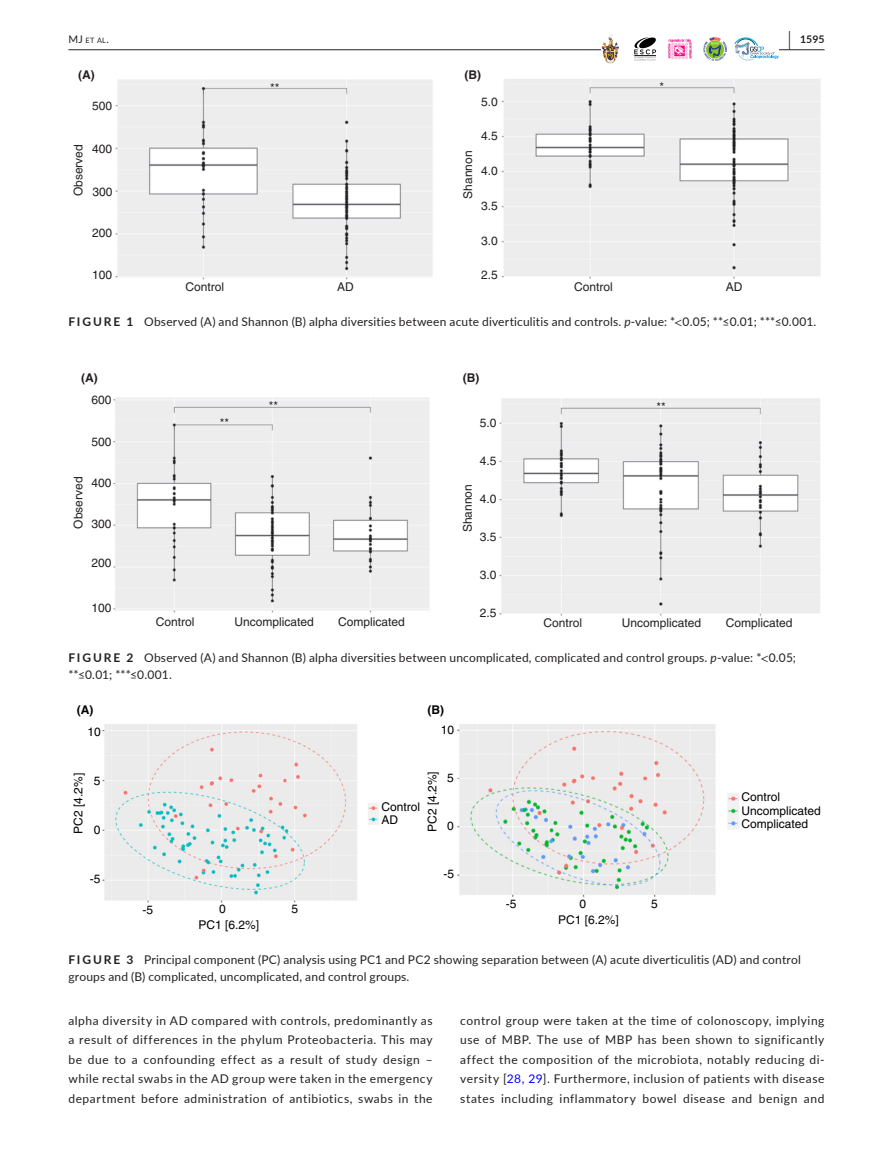
<style>
.page{position:relative;width:893px;height:1174px;background:#fff}
.page>*{position:absolute;margin:0;border:0;box-sizing:border-box;transform-origin:0 0}
.t1{font:12px/19.5px "Lato";letter-spacing:.015em;color:#231f20;text-align:justify}
.t2{font:12px "Helvetica";color:#231f20}
.t3{font:12px/16.6px "Helvetica";color:#000}
.t4{font:700 12px "Helvetica";color:#231f20}
.t5{font:700 12px "Helvetica";color:#000}
.t6{font:700 10.5px "Lato";color:#231f20}
.t7{font:7.35px "Lato";color:#231f20}
.s1{font-size:10.5px}
.s2{font-size:19.5px}
.s3{font-weight:700}
.s4{font-style:italic}
.s5{font-family:"STIX"}
.s6{color:#00f}
</style>
<div class="page">
<hr style="left:68px;top:49px;width:756px;height:1px;background:#231f20">
<div style="left:601px;top:34px;width:178px;height:30px;background:#fff"></div>
<img style="left:602px;top:35px;width:15px;height:28px">
<svg style="left:634px;top:37px;width:23px;height:24px"></svg>
<img style="left:668px;top:39px;width:24px;height:20px">
<img style="left:704px;top:38px;width:22px;height:22px">
<svg style="left:734px;top:38px;width:45px;height:23px"></svg>
<img style="left:115px;top:79px;width:706px;height:201px">
<img style="left:114px;top:398px;width:706px;height:217px">
<img style="left:103px;top:724px;width:636px;height:178px">
<p class="t7" style="left:68px;top:35px;width:42px"><span class="s1">MJ</span> et al<span class="s1">.</span></p>
<p class="t6" style="left:789px;top:31px;width:37px"><span class="s2">|</span> 1595</p>
<p class="t4" style="left:78px;top:65px;width:18px">(A)</p>
<p class="t4" style="left:464px;top:65px;width:18px">(B)</p>
<p class="t2" style="left:270px;top:81px;width:11px">**</p>
<p class="t2" style="left:659px;top:80px;width:6px">*</p>
<p class="t2" style="left:481px;top:94px;width:18px">5.0</p>
<p class="t2" style="left:481px;top:129px;width:18px">4.5</p>
<p class="t2" style="left:481px;top:164px;width:18px">4.0</p>
<p class="t2" style="left:481px;top:199px;width:18px">3.5</p>
<p class="t2" style="left:481px;top:233px;width:18px">3.0</p>
<p class="t2" style="left:481px;top:268px;width:18px">2.5</p>
<p class="t2" style="left:92px;top:99px;width:22px">500</p>
<p class="t2" style="left:92px;top:141px;width:22px">400</p>
<p class="t2" style="left:71px;top:196px;width:54px;rotate:-90deg">Observed</p>
<p class="t2" style="left:461px;top:199px;width:50px;rotate:-90deg">Shannon</p>
<p class="t2" style="left:92px;top:185px;width:22px">300</p>
<p class="t2" style="left:92px;top:226px;width:22px">200</p>
<p class="t2" style="left:92px;top:268px;width:22px">100</p>
<p class="t2" style="left:185px;top:280px;width:40px">Control</p>
<p class="t2" style="left:337px;top:280px;width:18px">AD</p>
<p class="t2" style="left:574px;top:280px;width:40px">Control</p>
<p class="t2" style="left:726px;top:280px;width:18px">AD</p>
<p class="t1" style="left:68px;top:312px;width:749px"><span class="s3">FIGURE 1</span> Observed (A) and Shannon (B) alpha diversities between acute diverticulitis and controls. <span class="s4">p</span>-value: *<span class="s5">&lt;</span>0.05; **≤0.01; ***≤0.001.</p>
<p class="t4" style="left:81px;top:368px;width:18px">(A)</p>
<p class="t4" style="left:463px;top:368px;width:18px">(B)</p>
<p class="t2" style="left:92px;top:393px;width:22px">600</p>
<p class="t2" style="left:269px;top:399px;width:11px">**</p>
<p class="t2" style="left:656px;top:399px;width:11px">**</p>
<p class="t2" style="left:480px;top:415px;width:18px">5.0</p>
<p class="t2" style="left:480px;top:453px;width:18px">4.5</p>
<p class="t2" style="left:480px;top:491px;width:18px">4.0</p>
<p class="t2" style="left:480px;top:530px;width:18px">3.5</p>
<p class="t2" style="left:480px;top:568px;width:18px">3.0</p>
<p class="t2" style="left:480px;top:606px;width:18px">2.5</p>
<p class="t2" style="left:220px;top:416px;width:11px">**</p>
<p class="t2" style="left:92px;top:435px;width:22px">500</p>
<p class="t2" style="left:71px;top:528px;width:54px;rotate:-90deg">Observed</p>
<p class="t2" style="left:461px;top:532px;width:50px;rotate:-90deg">Shannon</p>
<p class="t2" style="left:92px;top:475px;width:22px">400</p>
<p class="t2" style="left:92px;top:517px;width:22px">300</p>
<p class="t2" style="left:92px;top:556px;width:22px">200</p>
<p class="t2" style="left:92px;top:600px;width:22px">100</p>
<p class="t2" style="left:156px;top:614px;width:40px">Control</p>
<p class="t2" style="left:234px;top:614px;width:81px">Uncomplicated</p>
<p class="t2" style="left:338px;top:614px;width:68px">Complicated</p>
<p class="t2" style="left:543px;top:616px;width:40px">Control</p>
<p class="t2" style="left:622px;top:616px;width:81px">Uncomplicated</p>
<p class="t2" style="left:726px;top:616px;width:68px">Complicated</p>
<p class="t1" style="left:68px;top:649px;width:729px;line-height:16.5px"><span class="s3">FIGURE 2</span> Observed (A) and Shannon (B) alpha diversities between uncomplicated, complicated and control groups. <span class="s4">p</span>-value: *<span class="s5">&lt;</span>0.05; **≤0.01; ***≤0.001.</p>
<p class="t5" style="left:77px;top:700px;width:18px">(A)</p>
<p class="t5" style="left:427px;top:700px;width:18px">(B)</p>
<p class="t3" style="left:87px;top:723px;width:15px">10</p>
<p class="t3" style="left:70px;top:833px;width:62px;rotate:-90deg">PC2 [4.2%]</p>
<p class="t3" style="left:94px;top:772px;width:8px">5</p>
<p class="t3" style="left:94px;top:821px;width:8px">0</p>
<p class="t3" style="left:441px;top:721px;width:15px">10</p>
<p class="t3" style="left:447px;top:769px;width:8px">5</p>
<p class="t3" style="left:424px;top:832px;width:62px;rotate:-90deg">PC2 [4.2%]</p>
<p class="t3" style="left:382px;top:798px;width:40px">Control</p>
<p class="t3" style="left:741px;top:789px;width:81px;line-height:14.1px">Control<br>Uncomplicated</p>
<p class="t3" style="left:382px;top:811px;width:18px">AD</p>
<p class="t3" style="left:741px;top:815px;width:68px">Complicated</p>
<p class="t3" style="left:447px;top:817px;width:8px">0</p>
<p class="t3" style="left:90px;top:870px;width:12px">-5</p>
<p class="t3" style="left:443px;top:865px;width:12px">-5</p>
<p class="t3" style="left:143px;top:901px;width:12px">-5</p>
<p class="t3" style="left:198px;top:900px;width:62px;text-indent:21px">0<br>PC1 [6.2%]</p>
<p class="t3" style="left:291px;top:900px;width:8px">5</p>
<p class="t3" style="left:506px;top:895px;width:12px">-5</p>
<p class="t3" style="left:558px;top:895px;width:62px;text-indent:21px">0<br>PC1 [6.2%]</p>
<p class="t3" style="left:651px;top:895px;width:8px">5</p>
<p class="t1" style="left:68px;top:951px;width:734px;line-height:16.5px"><span class="s3">FIGURE 3</span> Principal component (PC) analysis using PC1 and PC2 showing separation between (A) acute diverticulitis (AD) and control groups and (B) complicated, uncomplicated, and control groups.</p>
<p class="t1" style="left:68px;top:1010px;width:366px">alpha diversity in AD compared with controls, predominantly as a result of differences in the phylum Proteobacteria. This may be due to a confounding effect as a result of study design – while rectal swabs in the AD group were taken in the emergency department before administration of antibiotics, swabs in the</p>
<p class="t1" style="left:460px;top:1010px;width:366px">control group were taken at the time of colonoscopy, implying use of MBP. The use of MBP has been shown to significantly affect the composition of the microbiota, notably reducing di&shy;versity [<span class="s6">28, 29</span>]. Furthermore, inclusion of patients with disease states including inflammatory bowel disease and benign and</p>
</div>
